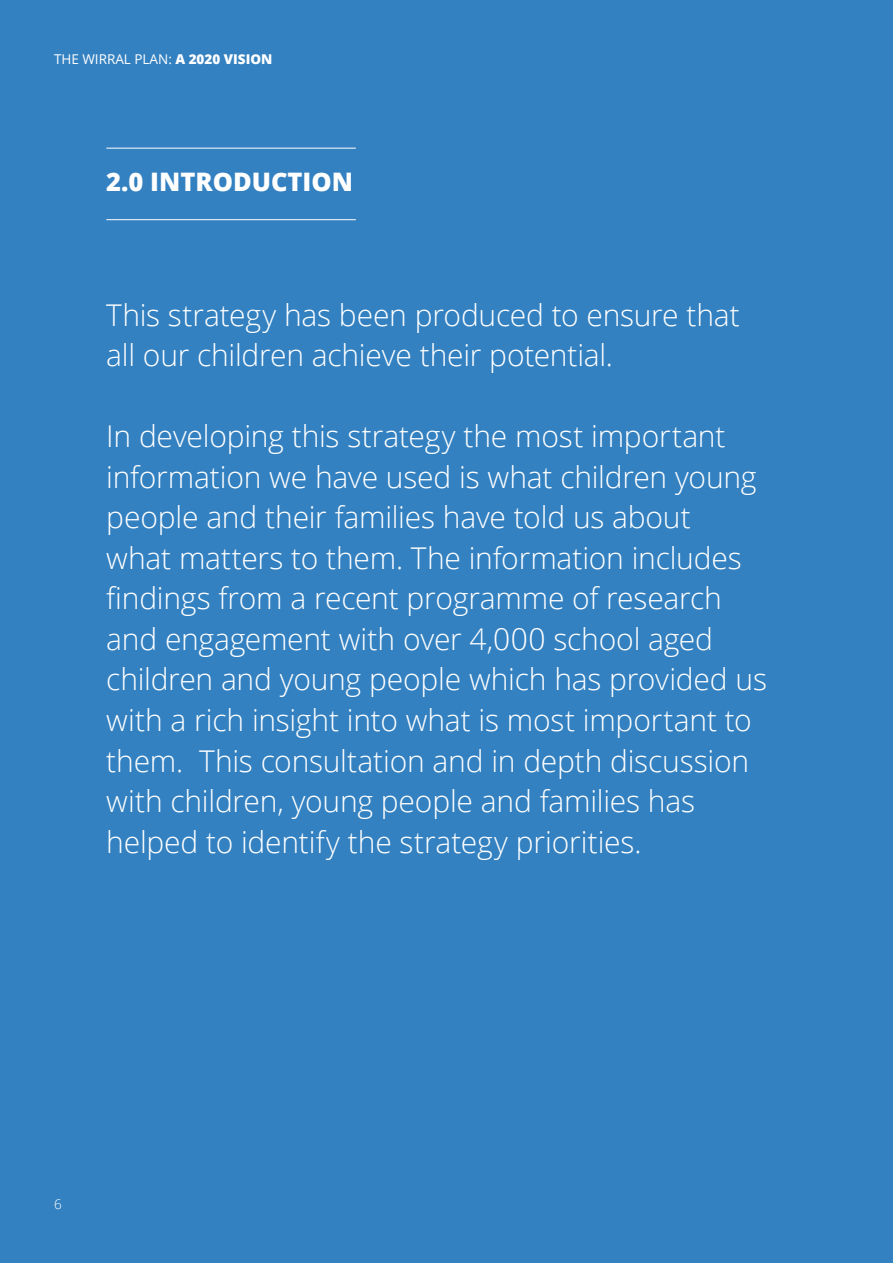
<style>
.page{position:relative;width:893px;height:1263px;background:#3381c1}
.page>*{position:absolute;margin:0;border:0;box-sizing:border-box;transform-origin:0 0}
.t1{font:300 30px/40.5px "Open Sans";letter-spacing:-.005em;color:#fff}
.t2{font:800 25.5px "Open Sans";color:#fff}
.t3{font:13.5px "Open Sans";color:#fff}
.t4{font:300 13.5px "Open Sans";color:#fff}
.s1{font-weight:800}
</style>
<div class="page">
<hr style="left:106px;top:148px;width:250px;height:1px;background:#fff">
<hr style="left:106px;top:219px;width:250px;height:1px;background:#fff">
<p class="t3" style="left:54px;top:50px;width:220px">THE WIRRAL PLAN: <span class="s1">A 2020 VISION</span></p>
<p class="t2" style="left:106px;top:163px;width:248px">2.0 INTRODUCTION</p>
<p class="t1" style="left:106px;top:294px;width:635px">This strategy has been produced to ensure that all our children achieve their potential.</p>
<p class="t1" style="left:106px;top:415px;width:662px">In developing this strategy the most important information we have used is what children young people and their families have told us about<br>what matters to them. The information includes findings from a recent programme of research and engagement with over 4,000 school aged children and young people which has provided us with a rich insight into what is most important to them. This consultation and in depth discussion with children, young people and families has helped to identify the strategy priorities.</p>
<p class="t4" style="left:54px;top:1194px;width:9px">6</p>
</div>
